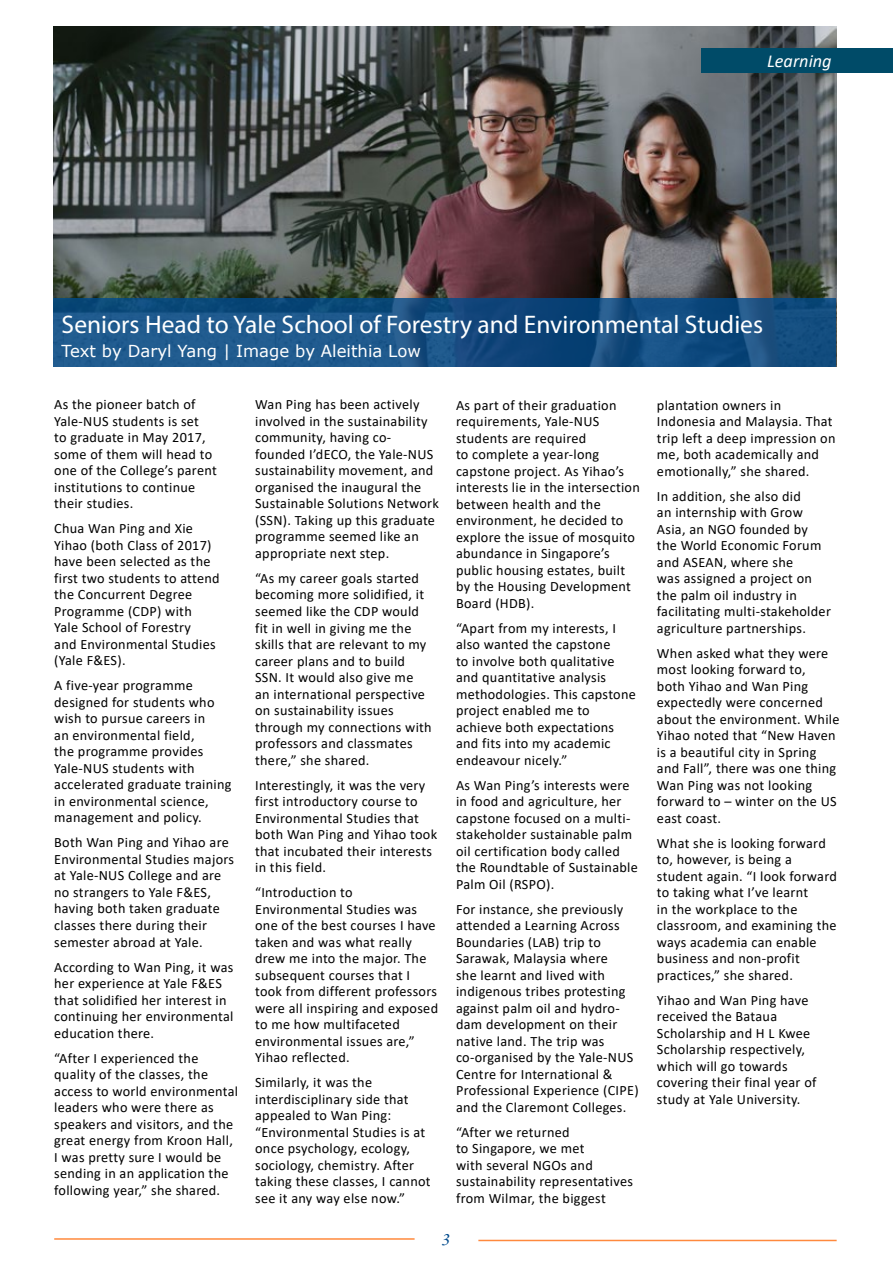
<style>
.page{position:relative;width:893px;height:1263px;background:#fff}
.page>*{position:absolute;margin:0;border:0;box-sizing:border-box;transform-origin:0 0}
.t1{font:25.5px "Myriad Pro";color:#fff}
.t2{font:italic 18.3px "Calibri";color:#fff}
.t3{font:italic 18px "Yale Design";color:#004b8d}
.t4{font:16.5px "Verdana";color:#fff}
.t5{font:14.25px/16.5px "Calibri";letter-spacing:.02em;color:#000}
</style>
<div class="page">
<hr style="left:54px;top:1238px;width:361px;height:2px;background:#ff893d">
<hr style="left:478px;top:1240px;width:359px;height:1px;background:#ff893d">
<img style="left:53px;top:27px;width:784px;height:340px">
<div style="left:702px;top:48px;width:191px;height:25px;background:#004b68"></div>
<svg style="left:53px;top:298px;width:783px;height:69px;background:#164f82"></svg>
<p class="t2" style="left:767px;top:49px;width:66px">Learning</p>
<h1 class="t1" style="left:62px;top:309px;width:703px">Seniors Head to Yale School of Forestry and Environmental Studies</h1>
<p class="t4" style="left:62px;top:340px;width:361px">Text by Daryl Yang | Image by Aleithia Low</p>
<p class="t5" style="left:54px;top:396px;width:164px">As the pioneer batch of<br>Yale-NUS students is set<br>to graduate in May 2017, some of them will head to one of the College’s parent institutions to continue their studies.</p>
<p class="t5" style="left:54px;top:520px;width:167px">Chua Wan Ping and Xie<br>Yihao (both Class of 2017) have been selected as the first two students to attend the Concurrent Degree<br>Programme (CDP) with<br>Yale School of Forestry<br>and Environmental Studies (Yale F&amp;ES).</p>
<p class="t5" style="left:54px;top:677px;width:179px">A five-year programme designed for students who wish to pursue careers in<br>an environmental field,<br>the programme provides<br>Yale-NUS students with accelerated graduate training in environmental science, management and policy.</p>
<p class="t5" style="left:54px;top:834px;width:181px">Both Wan Ping and Yihao are<br>Environmental Studies majors at Yale-NUS College and are no strangers to Yale F&amp;ES, having both taken graduate classes there during their semester abroad at Yale.</p>
<p class="t5" style="left:54px;top:958px;width:181px">According to Wan Ping, it was her experience at Yale F&amp;ES that solidified her interest in continuing her environmental education there.</p>
<p class="t5" style="left:54px;top:1049px;width:185px">“After I experienced the quality of the classes, the access to world environmental leaders who were there as speakers and visitors, and the great energy from Kroon Hall,<br>I was pretty sure I would be sending in an application the following year,” she shared.</p>
<p class="t5" style="left:255px;top:396px;width:185px">Wan Ping has been actively involved in the sustainability community, having co&shy;founded I’dECO, the Yale-NUS sustainability movement, and organised the inaugural the<br>Sustainable Solutions Network (SSN). Taking up this graduate programme seemed like an appropriate next step.</p>
<p class="t5" style="left:255px;top:570px;width:178px">“As my career goals started becoming more solidified, it seemed like the CDP would fit in well in giving me the skills that are relevant to my career plans and to build<br>SSN. It would also give me<br>an international perspective on sustainability issues through my connections with professors and classmates there,” she shared.</p>
<p class="t5" style="left:255px;top:776px;width:184px">Interestingly, it was the very first introductory course to<br>Environmental Studies that both Wan Ping and Yihao took that incubated their interests in this field.</p>
<p class="t5" style="left:255px;top:884px;width:184px">“Introduction to<br>Environmental Studies was one of the best courses I have taken and was what really drew me into the major. The subsequent courses that I took from different professors were all inspiring and exposed to me how multifaceted environmental issues are,”<br>Yihao reflected.</p>
<p class="t5" style="left:255px;top:1074px;width:177px">Similarly, it was the interdisciplinary side that appealed to Wan Ping: “Environmental Studies is at once psychology, ecology, sociology, chemistry. After taking these classes, I cannot see it any way else now.”</p>
<p class="t5" style="left:456px;top:396px;width:185px">As part of their graduation requirements, Yale-NUS students are required<br>to complete a year-long capstone project. As Yihao’s interests lie in the intersection between health and the environment, he decided to explore the issue of mosquito abundance in Singapore’s public housing estates, built by the Housing Development<br>Board (HDB).</p>
<p class="t5" style="left:456px;top:619px;width:181px">“Apart from my interests, I also wanted the capstone<br>to involve both qualitative and quantitative analysis methodologies. This capstone project enabled me to achieve both expectations and fits into my academic endeavour nicely.”</p>
<p class="t5" style="left:456px;top:776px;width:183px">As Wan Ping’s interests were in food and agriculture, her capstone focused on a multi&shy;stakeholder sustainable palm oil certification body called the Roundtable of Sustainable<br>Palm Oil (RSPO).</p>
<p class="t5" style="left:456px;top:900px;width:184px">For instance, she previously attended a Learning Across<br>Boundaries (LAB) trip to<br>Sarawak, Malaysia where<br>she learnt and lived with indigenous tribes protesting against palm oil and hydro&shy;dam development on their native land. The trip was co-organised by the Yale-NUS<br>Centre for International &amp;<br>Professional Experience (CIPE) and the Claremont Colleges.</p>
<p class="t5" style="left:456px;top:1123px;width:178px">“After we returned<br>to Singapore, we met<br>with several NGOs and sustainability representatives from Wilmar, the biggest</p>
<p class="t3" style="left:443px;top:1226px;width:9px">3</p>
<p class="t5" style="left:657px;top:396px;width:180px">plantation owners in<br>Indonesia and Malaysia. That trip left a deep impression on me, both academically and emotionally,” she shared.</p>
<p class="t5" style="left:657px;top:487px;width:176px">In addition, she also did<br>an internship with Grow<br>Asia, an NGO founded by the World Economic Forum and ASEAN, where she<br>was assigned a project on the palm oil industry in facilitating multi-stakeholder agriculture partnerships.</p>
<p class="t5" style="left:657px;top:644px;width:184px">When asked what they were most looking forward to,<br>both Yihao and Wan Ping expectedly were concerned about the environment. While<br>Yihao noted that “New Haven is a beautiful city in Spring and Fall”, there was one thing<br>Wan Ping was not looking forward to – winter on the US east coast.</p>
<p class="t5" style="left:657px;top:834px;width:181px">What she is looking forward to, however, is being a student again. “I look forward to taking what I’ve learnt<br>in the workplace to the classroom, and examining the ways academia can enable business and non-profit practices,” she shared.</p>
<p class="t5" style="left:657px;top:991px;width:161px">Yihao and Wan Ping have received the Bataua<br>Scholarship and H L Kwee<br>Scholarship respectively, which will go towards covering their final year of study at Yale University.</p>
</div>
